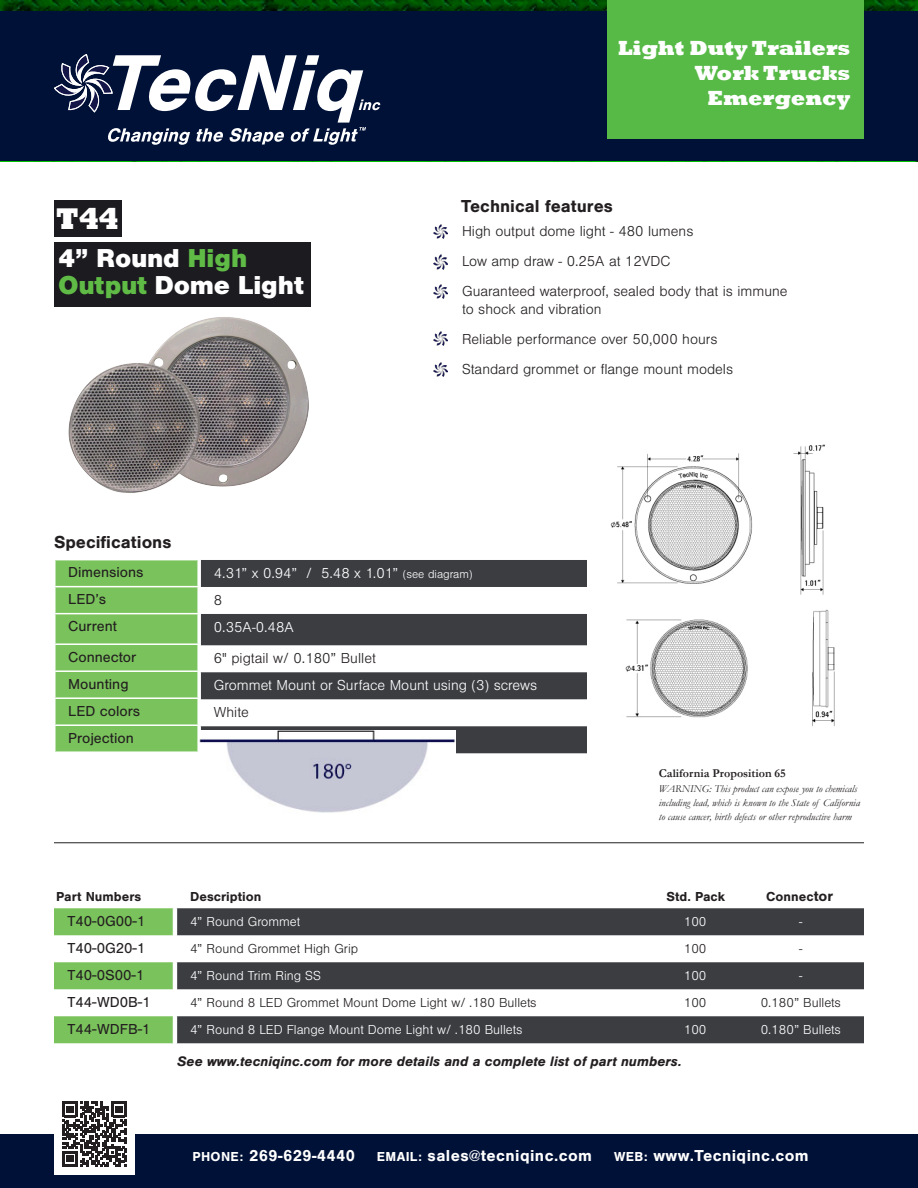
<style>
.page{position:relative;width:918px;height:1188px;background:#fff}
.page>*{position:absolute;margin:0;border:0;box-sizing:border-box;transform-origin:0 0}
.t1{font:800 30.75px "Rockwell";color:#fff}
.t2{font:900 26.85px "Nimbus San";letter-spacing:-.01em;color:#fff}
.t3{font:800 21px "Rockwell";color:#fff}
.t4{font:700 18px "Nimbus San";color:#231f20}
.t5{font:700 16.5px "Nimbus San";letter-spacing:.025em;color:#fff}
.t6{font:300 15px "Nimbus San";color:#231f20}
.t7{font:15px "Nimbus San";color:#231f20}
.t8{font:300 15px "Nimbus San";color:#fff}
.t9{font:italic 700 14.25px "Nimbus San";color:#231f20}
.t10{font:300 13.5px "Nimbus San";color:#fff}
.t11{font:300 13.5px "Nimbus San";color:#231f20}
.t12{font:700 13.5px "Nimbus San";color:#231f20}
.t13{font:700 12px "Garamond";color:#231f20}
.t14{font:italic 10.5px/14.2px "Garamond";letter-spacing:.005em;color:#231f20}
.s1{color:#60bb46}
.s2{font-size:12px}
.s3{font-size:15px}
.s4{font-size:13.5px}
</style>
<div class="page">
<img style="left:0;top:0;width:918px;height:162px">
<div style="left:0;top:11px;width:918px;height:149px;background:#001137"></div>
<svg style="left:54px;top:54px;width:327px;height:91px"></svg>
<div style="left:0;top:1134px;width:918px;height:54px;background:#001137"></div>
<img style="left:433px;top:225px;width:14px;height:14px">
<img style="left:433px;top:255px;width:14px;height:14px">
<img style="left:433px;top:285px;width:14px;height:14px">
<img style="left:433px;top:331px;width:14px;height:14px">
<img style="left:433px;top:362px;width:14px;height:14px">
<svg style="left:201px;top:560px;width:386px;height:193px;fill:#3b3d41"></svg>
<svg style="left:55px;top:560px;width:146px;height:192px;background:#84c768"></svg>
<svg style="left:177px;top:908px;width:687px;height:135px;fill:#3b3d41"></svg>
<svg style="left:54px;top:908px;width:123px;height:135px"></svg>
<img style="left:68px;top:317px;width:241px;height:176px">
<div style="left:54px;top:200px;width:67px;height:37px;background:#1b1b20"></div>
<div style="left:54px;top:242px;width:256px;height:65px;background:#1b1b20"></div>
<img style="left:625px;top:609px;width:210px;height:118px">
<img style="left:610px;top:444px;width:215px;height:151px">
<img style="left:200px;top:730px;width:256px;height:83px">
<hr style="left:54px;top:842px;width:810px;height:1px;background:#231f20">
<div style="left:54px;top:1094px;width:81px;height:81px;background:#fff"></div>
<svg style="left:62px;top:1102px;width:65px;height:65px"></svg>
<div style="left:608px;top:0;width:256px;height:138px;background:#57ba47"></div>
<p class="t1" style="left:56px;top:201px;width:65px">T44</p>
<p class="t2" style="left:58px;top:243px;width:191px">4” Round <span class="s1">High</span></p>
<p class="t2" style="left:58px;top:270px;width:247px"><span class="s1">Output</span> Dome Light</p>
<p class="t4" style="left:54px;top:532px;width:119px">Specifications</p>
<p class="t3" style="left:618px;top:36px;width:234px">Light Duty Trailers</p>
<p class="t3" style="left:695px;top:61px;width:157px">Work Trucks</p>
<p class="t3" style="left:707px;top:86px;width:145px">Emergency</p>
<p class="t4" style="left:461px;top:196px;width:153px">Technical features</p>
<p class="t6" style="left:462px;top:223px;width:233px">High output dome light - 480 lumens</p>
<p class="t6" style="left:462px;top:253px;width:210px">Low amp draw - 0.25A at 12VDC</p>
<p class="t6" style="left:462px;top:283px;width:327px">Guaranteed waterproof, sealed body that is immune</p>
<p class="t6" style="left:462px;top:301px;width:141px">to shock and vibration</p>
<p class="t6" style="left:462px;top:331px;width:257px">Reliable performance over 50,000 hours</p>
<p class="t6" style="left:462px;top:361px;width:273px">Standard grommet or flange mount models</p>
<p class="t7" style="left:68px;top:564px;width:77px">Dimensions</p>
<p class="t7" style="left:68px;top:591px;width:39px">LED’s</p>
<p class="t7" style="left:68px;top:618px;width:50px">Current</p>
<p class="t7" style="left:68px;top:649px;width:70px">Connector</p>
<p class="t7" style="left:68px;top:676px;width:62px">Mounting</p>
<p class="t7" style="left:68px;top:703px;width:73px">LED colors</p>
<p class="t7" style="left:68px;top:730px;width:67px">Projection</p>
<p class="t8" style="left:214px;top:565px;width:260px">4.31” x 0.94” / 5.48 x 1.01” <span class="s2">(see diagram)</span></p>
<p class="t6" style="left:214px;top:592px;width:10px">8</p>
<p class="t8" style="left:214px;top:619px;width:81px">0.35A-0.48A</p>
<p class="t6" style="left:214px;top:651px;width:164px">6" pigtail w/ 0.180” Bullet</p>
<p class="t8" style="left:214px;top:678px;width:325px">Grommet Mount or Surface Mount using (3) screws</p>
<p class="t6" style="left:214px;top:705px;width:36px">White</p>
<p class="t13" style="left:659px;top:765px;width:129px">California Proposition 65</p>
<p class="t14" style="left:659px;top:781px;width:203px">WARNING: This product can expose you to chemicals including lead, which is known to the State of California to cause cancer, birth defects or other reproductive harm</p>
<p class="t12" style="left:56px;top:889px;width:87px">Part Numbers</p>
<p class="t12" style="left:190px;top:889px;width:73px">Description</p>
<p class="t12" style="left:666px;top:889px;width:60px">Std. Pack</p>
<p class="t12" style="left:766px;top:889px;width:68px">Connec<span class="s3">tor</span></p>
<p class="t7" style="left:68px;top:913px;width:79px">T40-0G00-1</p>
<p class="t7" style="left:68px;top:940px;width:79px">T40-0G20-1</p>
<p class="t7" style="left:68px;top:967px;width:78px">T40-0S00-1</p>
<p class="t7" style="left:68px;top:994px;width:85px">T44-WD0B-1</p>
<p class="t7" style="left:68px;top:1021px;width:85px">T44-WDFB-1</p>
<p class="t10" style="left:190px;top:914px;width:112px">4” Round Grommet</p>
<p class="t10" style="left:684px;top:914px;width:24px">100</p>
<p class="t10" style="left:799px;top:914px;width:5px">-</p>
<p class="t11" style="left:190px;top:941px;width:170px">4” Round Grommet High Grip</p>
<p class="t11" style="left:684px;top:941px;width:24px">100</p>
<p class="t11" style="left:799px;top:941px;width:5px">-</p>
<p class="t10" style="left:190px;top:968px;width:132px">4” Round Trim Ring SS</p>
<p class="t10" style="left:684px;top:968px;width:24px">100</p>
<p class="t10" style="left:799px;top:968px;width:5px">-</p>
<p class="t11" style="left:190px;top:995px;width:348px">4” Round 8 LED Grommet Mount Dome Light w/ .180 Bullets</p>
<p class="t11" style="left:684px;top:995px;width:24px">100</p>
<p class="t11" style="left:761px;top:995px;width:82px">0.180” Bullets</p>
<p class="t10" style="left:190px;top:1022px;width:334px">4” Round 8 LED Flange Mount Dome Light w/ .180 Bullets</p>
<p class="t10" style="left:684px;top:1022px;width:24px">100</p>
<p class="t10" style="left:761px;top:1022px;width:82px">0.180” Bullets</p>
<p class="t9" style="left:177px;top:1053px;width:506px">See www.tecniqinc.com for more details and a complete list of part numbers.</p>
<p class="t5" style="left:192px;top:1146px;width:164px"><span class="s4">PHONE:</span> 269-629-4440</p>
<p class="t5" style="left:377px;top:1146px;width:217px"><span class="s4">EMAIL:</span> sales@tecniqinc.com</p>
<p class="t5" style="left:614px;top:1146px;width:196px"><span class="s4">WEB:</span> www.Tecniqinc.com</p>
</div>
